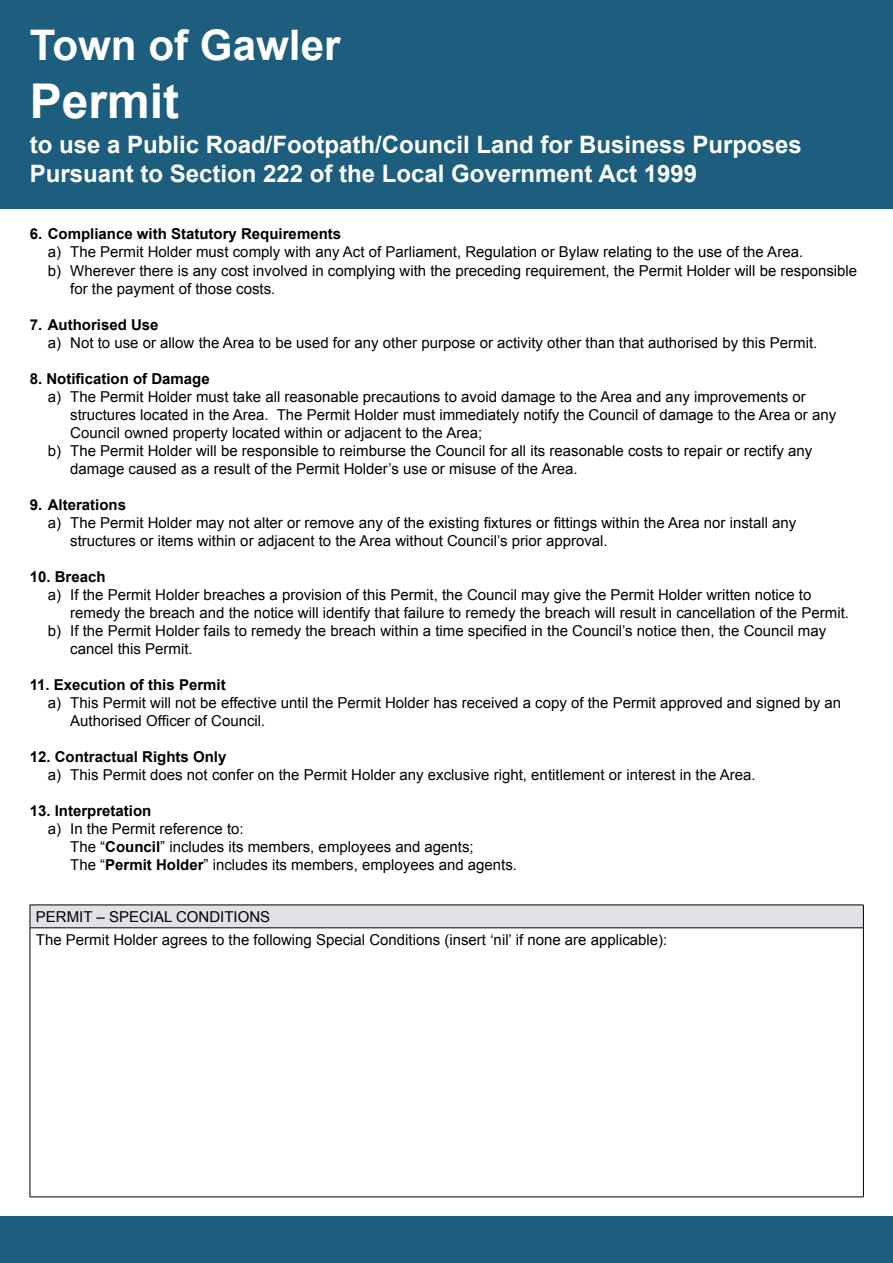
<style>
.page{position:relative;width:893px;height:1263px;background:#fff}
.page>*{position:absolute;margin:0;border:0;box-sizing:border-box;transform-origin:0 0}
.t1{font:700 48px "Arial";color:#fff}
.t2{font:700 42.15px "Arial";color:#fff}
.t3{font:700 24px/28.8px "Arial";color:#fff}
.t4{font:15px/18px "Arial";color:#000}
.t5{font:700 15px "Arial";color:#000}
.s1{font-weight:700}
</style>
<div class="page">
<div style="left:0;top:0;width:893px;height:208px;background:#1d5e7e"></div>
<div style="left:0;top:1217px;width:893px;height:46px;background:#1d5e7e"></div>
<div style="left:30px;top:905px;width:833px;height:23px;background:#e0e2e8"></div>
<hr style="left:30px;top:905px;width:834px;height:1px;background:#000">
<svg style="left:30px;top:905px;width:1px;height:22px"></svg>
<svg style="left:863px;top:905px;width:1px;height:22px"></svg>
<hr style="left:30px;top:927px;width:834px;height:1px;background:#000">
<hr style="left:30px;top:928px;width:1px;height:269px;background:#000">
<hr style="left:863px;top:928px;width:1px;height:269px;background:#000">
<hr style="left:30px;top:1196px;width:834px;height:1px;background:#000">
<h2 class="t2" style="left:30px;top:18px;width:312px">Town of Gawler</h2>
<h1 class="t1" style="left:30px;top:70px;width:151px">Permit</h1>
<h3 class="t3" style="left:30px;top:131px;width:774px">to use a Public Road/Footpath/Council Land for Business Purposes<br>Pursuant to Section 222 of the Local Government Act 1999</h3>
<p class="t5" style="left:30px;top:224px;width:313px">6. Compliance with Statutory Requirements</p>
<p class="t4" style="left:48px;top:243px;width:757px">a) The Permit Holder must comply with any Act of Parliament, Regulation or Bylaw relating to the use of the Area.</p>
<p class="t4" style="left:48px;top:261px;width:811px">b) Wherever there is any cost involved in complying with the preceding requirement, the Permit Holder will be responsible</p>
<p class="t4" style="left:70px;top:279px;width:207px">for the payment of those costs.</p>
<p class="t5" style="left:30px;top:314px;width:130px">7. Authorised Use</p>
<p class="t4" style="left:48px;top:333px;width:771px">a) Not to use or allow the Area to be used for any other purpose or activity other than that authorised by this Permit.</p>
<p class="t5" style="left:30px;top:368px;width:182px">8. Notification of Damage</p>
<p class="t4" style="left:48px;top:387px;width:759px">a) The Permit Holder must take all reasonable precautions to avoid damage to the Area and any improvements or</p>
<p class="t4" style="left:70px;top:405px;width:767px">structures located in the Area. The Permit Holder must immediately notify the Council of damage to the Area or any</p>
<p class="t4" style="left:70px;top:423px;width:413px">Council owned property located within or adjacent to the Area;</p>
<p class="t4" style="left:48px;top:441px;width:766px">b) The Permit Holder will be responsible to reimburse the Council for all its reasonable costs to repair or rectify any</p>
<p class="t4" style="left:70px;top:459px;width:509px">damage caused as a result of the Permit Holder’s use or misuse of the Area.</p>
<p class="t5" style="left:30px;top:494px;width:98px">9. Alterations</p>
<p class="t4" style="left:70px;top:513px;width:728px;text-indent:-23px">a) The Permit Holder may not alter or remove any of the existing fixtures or fittings within the Area nor install any structures or items within or adjacent to the Area without Council’s prior approval.</p>
<p class="t5" style="left:30px;top:566px;width:77px">10. Breach</p>
<p class="t4" style="left:48px;top:585px;width:765px">a) If the Permit Holder breaches a provision of this Permit, the Council may give the Permit Holder written notice to</p>
<p class="t4" style="left:70px;top:603px;width:780px">remedy the breach and the notice will identify that failure to remedy the breach will result in cancellation of the Permit.</p>
<p class="t4" style="left:48px;top:621px;width:780px">b) If the Permit Holder fails to remedy the breach within a time specified in the Council’s notice then, the Council may</p>
<p class="t4" style="left:70px;top:639px;width:124px">cancel this Permit.</p>
<p class="t5" style="left:30px;top:674px;width:197px">11. Execution of this Permit</p>
<p class="t4" style="left:70px;top:693px;width:772px;text-indent:-22px">a) This Permit will not be effective until the Permit Holder has received a copy of the Permit approved and signed by an<br>Authorised Officer of Council.</p>
<p class="t5" style="left:30px;top:746px;width:198px">12. Contractual Rights Only</p>
<p class="t4" style="left:48px;top:765px;width:709px">a) This Permit does not confer on the Permit Holder any exclusive right, entitlement or interest in the Area.</p>
<p class="t5" style="left:30px;top:800px;width:123px">13. Interpretation</p>
<p class="t4" style="left:70px;top:819px;width:448px;text-indent:-22px">a) In the Permit reference to:<br>The “<span class="s1">Council</span>” includes its members, employees and agents;<br>The “<span class="s1">Permit Holder</span>” includes its members, employees and agents.</p>
<p class="t4" style="left:36px;top:905px;width:633px;line-height:23px">PERMIT – SPECIAL CONDITIONS<br>The Permit Holder agrees to the following Special Conditions (insert ‘nil’ if none are applicable):</p>
</div>
